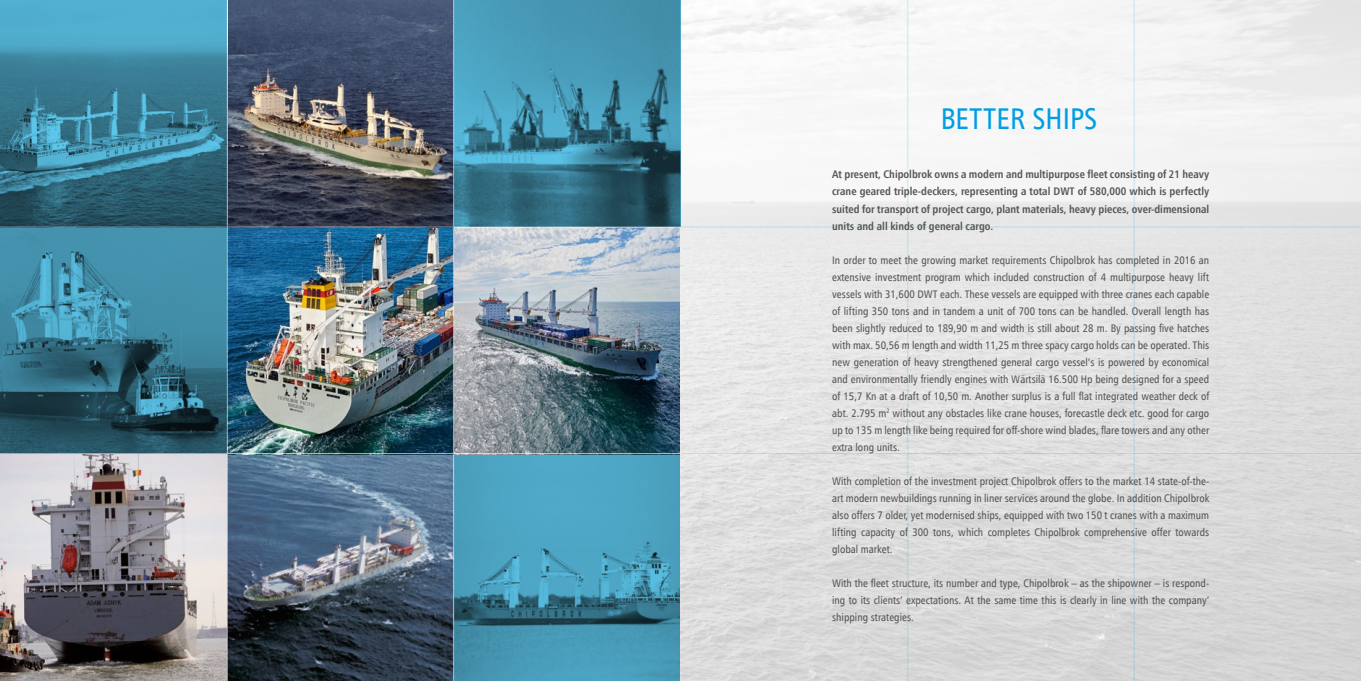
<style>
.page{position:relative;width:1361px;height:681px;background:#fff}
.page>*{position:absolute;margin:0;border:0;box-sizing:border-box;transform-origin:0 0}
.t1{font:30px "Humnst 777 Cn EU";color:#009ee3}
.t2{font:11px/17px "Humnst 777 Cn EU";color:#565655;text-align:justify}
.t3{font:11px/17px "Humnst 777 Cn EU Bold";color:#565655;text-align:justify}
</style>
<div class="page">
<img style="left:0;top:454px;width:453px;height:226px">
<svg style="left:454px;top:454px;width:226px;height:226px;background:#4697b4"></svg>
<img style="left:228px;top:0;width:452px;height:453px">
<div style="left:680px;top:0;width:681px;height:680px;background:linear-gradient(to bottom,#f8f8f8,#d3d3d3)"></div>
<hr style="left:0;top:227px;width:680px;height:1px;background:#fff">
<hr style="left:907px;top:0;width:1px;height:680px;background:#009ee3">
<hr style="left:1133px;top:0;width:1px;height:680px;background:#009ee3">
<hr style="left:681px;top:453px;width:680px;height:1px;background:#009ee3">
<hr style="left:681px;top:226px;width:680px;height:1px;background:#009ee3">
<svg style="left:454px;top:0;width:226px;height:226px;background:#3d859e"></svg>
<svg style="left:0;top:227px;width:227px;height:226px;background:#36748a"></svg>
<svg style="left:0;top:0;width:227px;height:226px;background:#3c829a"></svg>
<hr style="left:453px;top:0;width:1px;height:680px;background:#fff">
<hr style="left:227px;top:0;width:1px;height:680px;background:#fff">
<hr style="left:0;top:226px;width:681px;height:1px;background:#fff">
<hr style="left:0;top:453px;width:681px;height:1px;background:#fff">
<h1 class="t1" style="left:940px;top:100px;width:158px">BETTER SHIPS</h1>
<p class="t3" style="left:832px;top:166px;width:379px">At present, Chipolbrok owns a modern and multipurpose fleet consisting of 21 heavy crane geared triple-deckers, representing a total DWT of 580,000 which is perfectly suited for transport of project cargo, plant materials, heavy pieces, over-dimensional units and all kinds of general cargo.</p>
<p class="t2" style="left:832px;top:251px;width:379px">In order to meet the growing market requirements Chipolbrok has completed in 2016 an extensive investment program which included construction of 4 multipurpose heavy lift vessels with 31,600 DWT each. These vessels are equipped with three cranes each capable of lifting 350 tons and in tandem a unit of 700 tons can be handled. Overall length has been slightly reduced to 189,90 m and width is still about 28 m. By passing five hatches with max. 50,56 m length and width 11,25 m three spacy cargo holds can be operated. This new generation of heavy strengthened general cargo vessel’s is powered by economical and environmentally friendly engines with Wärtsilä 16.500 Hp being designed for a speed of 15,7 Kn at a draft of 10,50 m. Another surplus is a full flat integrated weather deck of abt. 2.795 m<sup>2</sup> without any obstacles like crane houses, forecastle deck etc. good for cargo up to 135 m length like being required for off-shore wind blades, flare towers and any other extra long units.</p>
<p class="t2" style="left:832px;top:472px;width:379px">With completion of the investment project Chipolbrok offers to the market 14 state-of-the&shy;art modern newbuildings running in liner services around the globe. In addition Chipolbrok also offers 7 older, yet modernised ships, equipped with two 150 t cranes with a maximum lifting capacity of 300 tons, which completes Chipolbrok comprehensive offer towards global market.</p>
<p class="t2" style="left:832px;top:574px;width:378px">With the fleet structure, its number and type, Chipolbrok – as the shipowner – is respond&shy;ing to its clients’ expectations. At the same time this is clearly in line with the company’ shipping strategies.</p>
</div>
